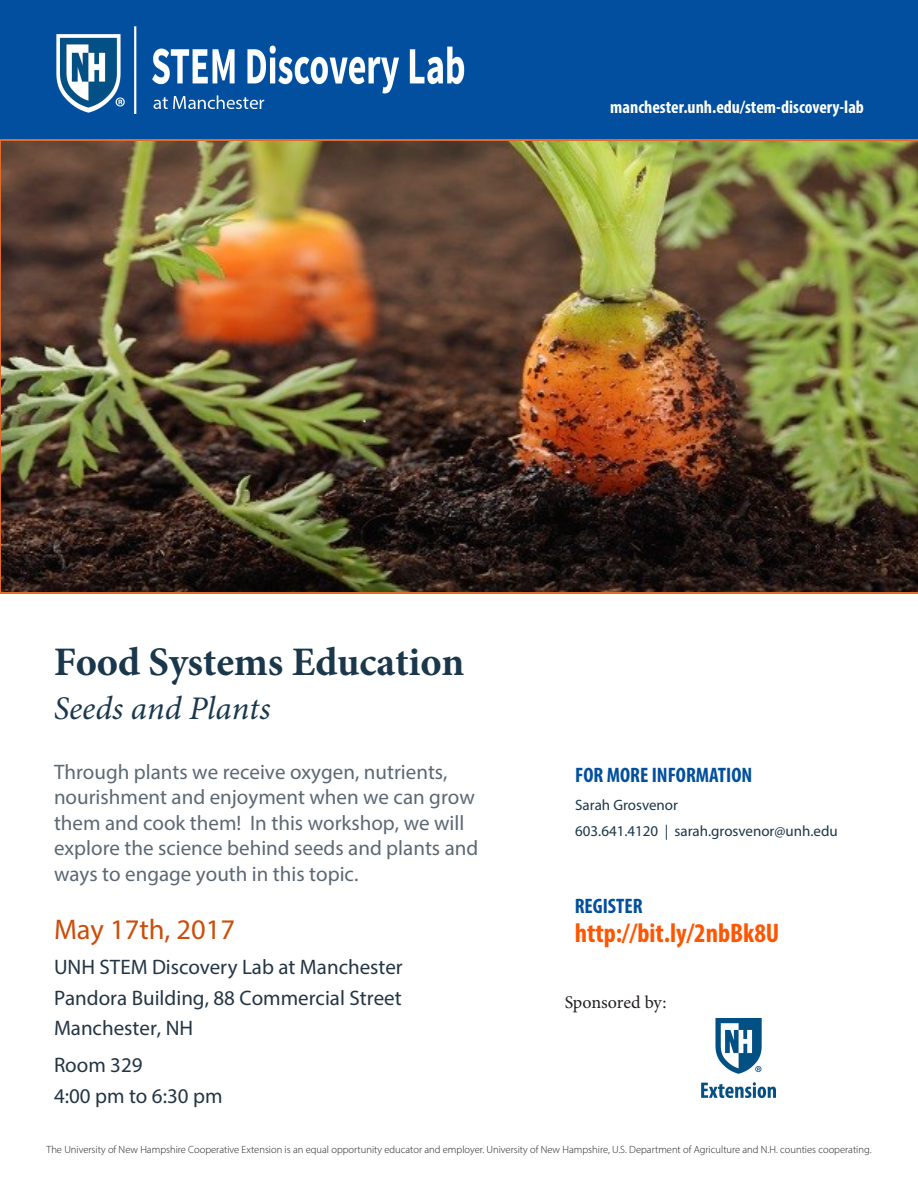
<style>
.page{position:relative;width:918px;height:1188px;background:#fff}
.page>*{position:absolute;margin:0;border:0;box-sizing:border-box;transform-origin:0 0}
.t1{font:700 40.5px "Minion Pro";letter-spacing:-.005em;color:#1a374b}
.t2{font:italic 33px "Minion Pro";color:#1a374b}
.t3{font:28.5px "Myriad Pro";color:#cb4d0b}
.t4{font:700 condensed 27px "Myriad Pro";color:#f50}
.t5{font:21px/25.3px "Myriad Pro";color:#5c6874}
.t6{font:21px/30.5px "Myriad Pro";color:#243545;text-align:justify}
.t7{font:700 condensed 21px "Myriad Pro";color:#014f9e}
.t8{font:700 condensed 18px "Myriad Pro";color:#fff}
.t9{font:18px "Minion Pro";letter-spacing:-.01em;color:#231f20}
.t10{font:15px/25.8px "Myriad Pro";color:#1a374b}
.t11{font:300 10.5px "Myriad Pro";color:#231f20}
</style>
<div class="page">
<div style="left:0;top:0;width:918px;height:140px;background:#014f9e"></div>
<img style="left:56px;top:26px;width:409px;height:87px">
<img style="left:1px;top:141px;width:917px;height:450px">
<img style="left:701px;top:1018px;width:74px;height:80px">
<p class="t8" style="left:610px;top:96px;width:255px">manchester.unh.edu/stem-discovery-lab</p>
<p class="t1" style="left:54px;top:633px;width:412px">Food Systems Education</p>
<p class="t2" style="left:54px;top:686px;width:218px">Seeds and Plants</p>
<p class="t5" style="left:54px;top:759px;width:426px">Through plants we receive oxygen, nutrients, nourishment and enjoyment when we can grow them and cook them! In this workshop, we will explore the science behind seeds and plants and ways to engage youth in this topic.</p>
<p class="t3" style="left:54px;top:912px;width:183px">May 17th, 2017</p>
<p class="t6" style="left:54px;top:952px;width:350px">UNH STEM Discovery Lab at Manchester Pandora Building, 88 Commercial Street Manchester, NH</p>
<p class="t6" style="left:54px;top:1048px;width:170px;line-height:31.7px">Room 329<br>4:00 pm to 6:30 pm</p>
<p class="t7" style="left:575px;top:762px;width:179px">FOR MORE INFORMATION</p>
<p class="t10" style="left:575px;top:792px;width:264px">Sarah Grosvenor<br>603.641.4120 | sarah.grosvenor@unh.edu</p>
<p class="t7" style="left:575px;top:893px;width:69px">REGISTER</p>
<p class="t4" style="left:575px;top:916px;width:206px">http://bit.ly/2nbBk8U</p>
<p class="t9" style="left:565px;top:990px;width:103px">Sponsored by:</p>
<p class="t11" style="left:47px;top:1143px;width:826px">The University of New Hampshire Cooperative Extension is an equal opportunity educator and employer. University of New Hampshire, U.S. Department of Agriculture and N.H. counties cooperating.</p>
</div>
